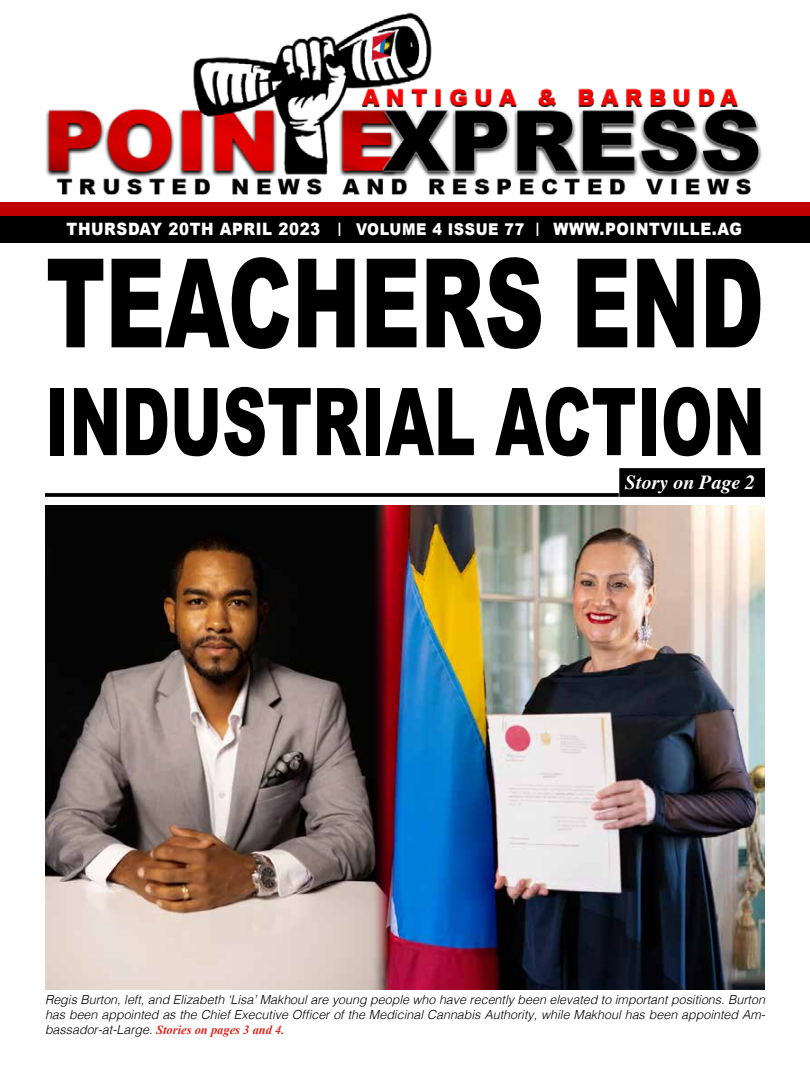
<style>
.page{position:relative;width:810px;height:1080px;background:#fff}
.page>*{position:absolute;margin:0;border:0;box-sizing:border-box;transform-origin:0 0}
.t1{font:900 123.75px "Arial";color:#000;scale:.67 1}
.t2{font:900 93.75px "Arial";color:#000;scale:.67 1}
.t3{font:italic 700 20px "Times";color:#fff}
.t4{font:900 17px "Arial";letter-spacing:.04em;color:#fff;scale:.88 1}
.t5{font:italic 300 12.5px/15px "Helvetica";color:#000}
.t6{font:italic 700 12.5px "Times New Roman";color:#e1251b}
.s1{font-size:16.25px}
.s2{font-family:"Helvetica";font-weight:300;color:#000}
</style>
<div class="page">
<div style="left:0;top:214px;width:810px;height:28px;background:#000"></div>
<div style="left:0;top:202px;width:810px;height:14px;background:#c00000"></div>
<img style="left:46px;top:12px;width:716px;height:182px">
<svg style="left:45px;top:493px;width:574px;height:4px;background:#0f0f0f"></svg>
<div style="left:619px;top:468px;width:146px;height:29px;background:#000"></div>
<img style="left:45px;top:505px;width:326px;height:485px">
<img style="left:371px;top:505px;width:394px;height:485px">
<h3 class="t4" style="left:67px;top:217px;width:769px">THURSDAY 20TH APRIL 2023 <sup>|</sup> <span class="s1">VOLUME 4 ISSUE 77</span> <sup>|</sup> WWW.POINTVILLE.AG</h3>
<h1 class="t1" style="left:46px;top:213px;width:1073px">TEACHERS END</h1>
<h2 class="t2" style="left:45px;top:354px;width:1076px">INDUSTRIAL ACTION</h2>
<h3 class="t3" style="left:625px;top:463px;width:132px">Story on Page 2</h3>
<p class="t5" style="left:45px;top:991px;width:722px">Regis Burton, left, and Elizabeth ‘Lisa’ Makhoul are young people who have recently been elevated to important positions. Burton has been appointed as the Chief Executive Officer of the Medicinal Cannabis Authority, while Makhoul has been appointed Am-</p>
<p class="t6" style="left:45px;top:1021px;width:241px"><span class="s2">bassador-at-Large.</span> Stories on pages 3 and 4.</p>
</div>
